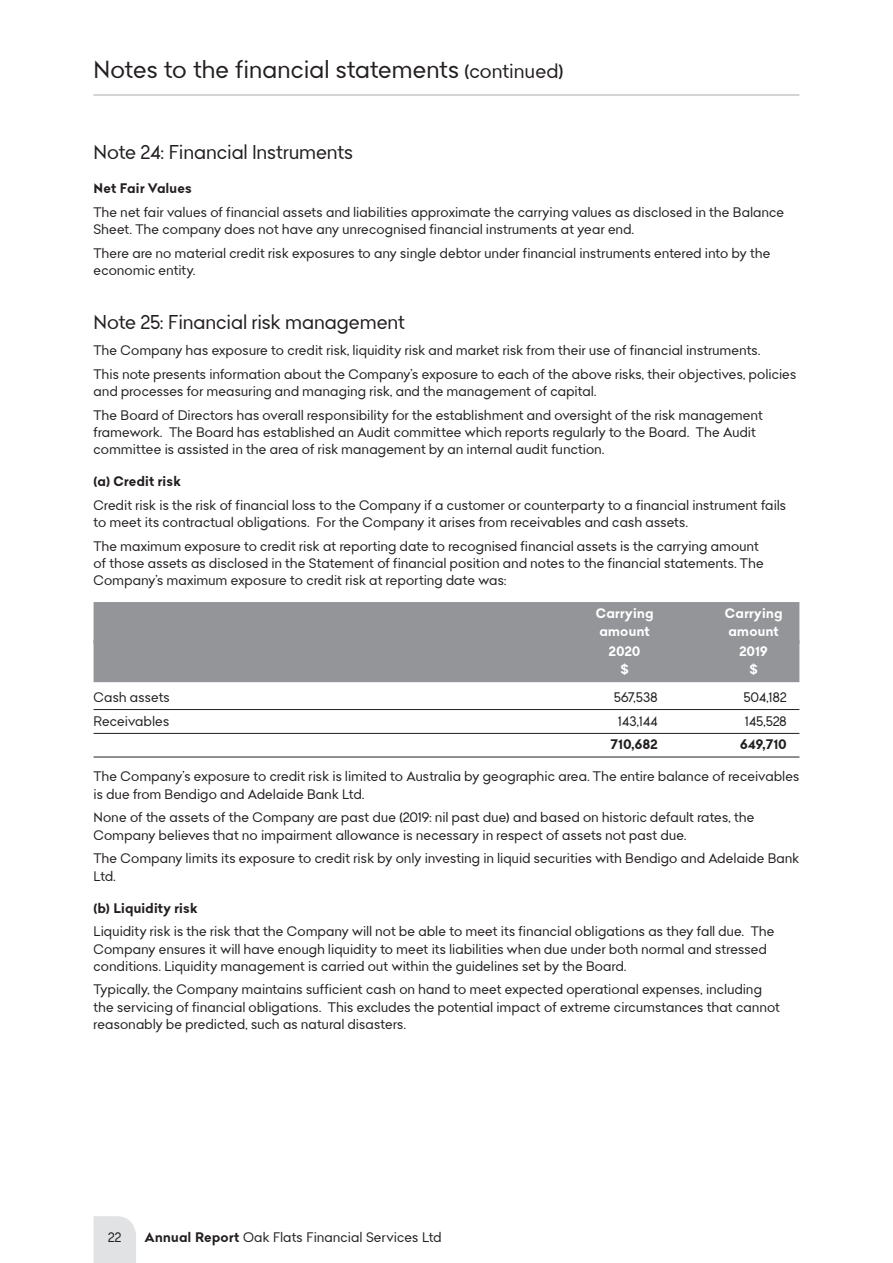
<style>
.page{position:relative;width:893px;height:1263px;background:#fff}
.page>*{position:absolute;margin:0;border:0;box-sizing:border-box;transform-origin:0 0}
.t1{font:24px "Bendigo Sans";letter-spacing:.01em;color:#231f20}
.t2{font:19.5px "Bendigo Sans";letter-spacing:.01em;color:#231f20}
.t3{font:13.5px/17.2px "Bendigo Sans";letter-spacing:.02em;color:#231f20}
.t4{font:700 13.5px "Bendigo Sans";letter-spacing:.02em;color:#231f20}
.t5{font:700 13.5px "Bendigo Sans";letter-spacing:.02em;color:#fff}
.s1{font-size:19.5px}
.s2{font-weight:700}
</style>
<div class="page">
<div style="left:94px;top:1216px;width:42px;height:47px;background:#e1e2e4"></div>
<div style="left:94px;top:602px;width:705px;height:42px;background:#939598"></div>
<div style="left:94px;top:640px;width:705px;height:42px;background:#939598"></div>
<hr style="left:94px;top:709px;width:705px;height:1px;background:#231f20">
<hr style="left:94px;top:733px;width:705px;height:1px;background:#231f20">
<hr style="left:94px;top:756px;width:705px;height:1px;background:#231f20">
<hr style="left:94px;top:95px;width:705px;height:1px;background:#a8a9ad">
<h1 class="t1" style="left:94px;top:53px;width:471px">Notes to the financial statements <span class="s1">(continued)</span></h1>
<h2 class="t2" style="left:94px;top:139px;width:261px">Note 24: Financial Instruments</h2>
<p class="t4" style="left:94px;top:180px;width:100px">Net Fair Values</p>
<p class="t3" style="left:94px;top:203px;width:692px">The net fair values of financial assets and liabilities approximate the carrying values as disclosed in the Balance<br>Sheet. The company does not have any unrecognised financial instruments at year end.</p>
<p class="t3" style="left:94px;top:244px;width:678px">There are no material credit risk exposures to any single debtor under financial instruments entered into by the economic entity.</p>
<h2 class="t2" style="left:94px;top:309px;width:313px">Note 25: Financial risk management</h2>
<p class="t3" style="left:94px;top:338px;width:704px;line-height:23.7px">The Company has exposure to credit risk, liquidity risk and market risk from their use of financial instruments.<br>This note presents information about the Company’s exposure to each of the above risks, their objectives, policies</p>
<p class="t3" style="left:94px;top:379px;width:671px;line-height:23.7px">and processes for measuring and managing risk, and the management of capital.<br>The Board of Directors has overall responsibility for the establishment and oversight of the risk management</p>
<p class="t3" style="left:94px;top:423px;width:664px">framework. The Board has established an Audit committee which reports regularly to the Board. The Audit committee is assisted in the area of risk management by an internal audit function.</p>
<p class="t4" style="left:94px;top:473px;width:89px">(a) Credit risk</p>
<p class="t3" style="left:94px;top:496px;width:694px">Credit risk is the risk of financial loss to the Company if a customer or counterparty to a financial instrument fails to meet its contractual obligations. For the Company it arises from receivables and cash assets.</p>
<p class="t3" style="left:94px;top:537px;width:672px">The maximum exposure to credit risk at reporting date to recognised financial assets is the carrying amount of those assets as disclosed in the Statement of financial position and notes to the financial statements. The<br>Company’s maximum exposure to credit risk at reporting date was:</p>
<p class="t5" style="left:596px;top:605px;width:59px">Carrying</p>
<p class="t5" style="left:725px;top:605px;width:59px">Carrying</p>
<p class="t5" style="left:599px;top:623px;width:52px">amount</p>
<p class="t5" style="left:728px;top:623px;width:52px">amount</p>
<p class="t5" style="left:609px;top:643px;width:33px">2020</p>
<p class="t5" style="left:739px;top:643px;width:30px">2019</p>
<p class="t5" style="left:620px;top:661px;width:10px">$</p>
<p class="t5" style="left:749px;top:661px;width:10px">$</p>
<p class="t3" style="left:94px;top:688px;width:78px">Cash assets</p>
<p class="t3" style="left:614px;top:688px;width:45px">567,538</p>
<p class="t3" style="left:744px;top:688px;width:44px">504,182</p>
<p class="t3" style="left:94px;top:712px;width:77px">Receivables</p>
<p class="t3" style="left:618px;top:712px;width:41px">143,144</p>
<p class="t3" style="left:745px;top:712px;width:43px">145,528</p>
<p class="t4" style="left:611px;top:736px;width:48px">710,682</p>
<p class="t4" style="left:740px;top:736px;width:48px">649,710</p>
<p class="t3" style="left:94px;top:768px;width:707px">The Company’s exposure to credit risk is limited to Australia by geographic area. The entire balance of receivables is due from Bendigo and Adelaide Bank Ltd.</p>
<p class="t3" style="left:94px;top:809px;width:662px">None of the assets of the Company are past due (2019: nil past due) and based on historic default rates, the<br>Company believes that no impairment allowance is necessary in respect of assets not past due.</p>
<p class="t3" style="left:94px;top:849px;width:707px">The Company limits its exposure to credit risk by only investing in liquid securities with Bendigo and Adelaide Bank<br>Ltd.</p>
<p class="t4" style="left:94px;top:899px;width:105px">(b) Liquidity risk</p>
<p class="t3" style="left:94px;top:922px;width:682px">Liquidity risk is the risk that the Company will not be able to meet its financial obligations as they fall due. The<br>Company ensures it will have enough liquidity to meet its liabilities when due under both normal and stressed conditions. Liquidity management is carried out within the guidelines set by the Board.</p>
<p class="t3" style="left:94px;top:981px;width:688px">Typically, the Company maintains sufficient cash on hand to meet expected operational expenses, including the servicing of financial obligations. This excludes the potential impact of extreme circumstances that cannot reasonably be predicted, such as natural disasters.</p>
<p class="t3" style="left:108px;top:1228px;width:15px">22</p>
<p class="t3" style="left:145px;top:1228px;width:298px"><span class="s2">Annual Report</span> Oak Flats Financial Services Ltd</p>
</div>
